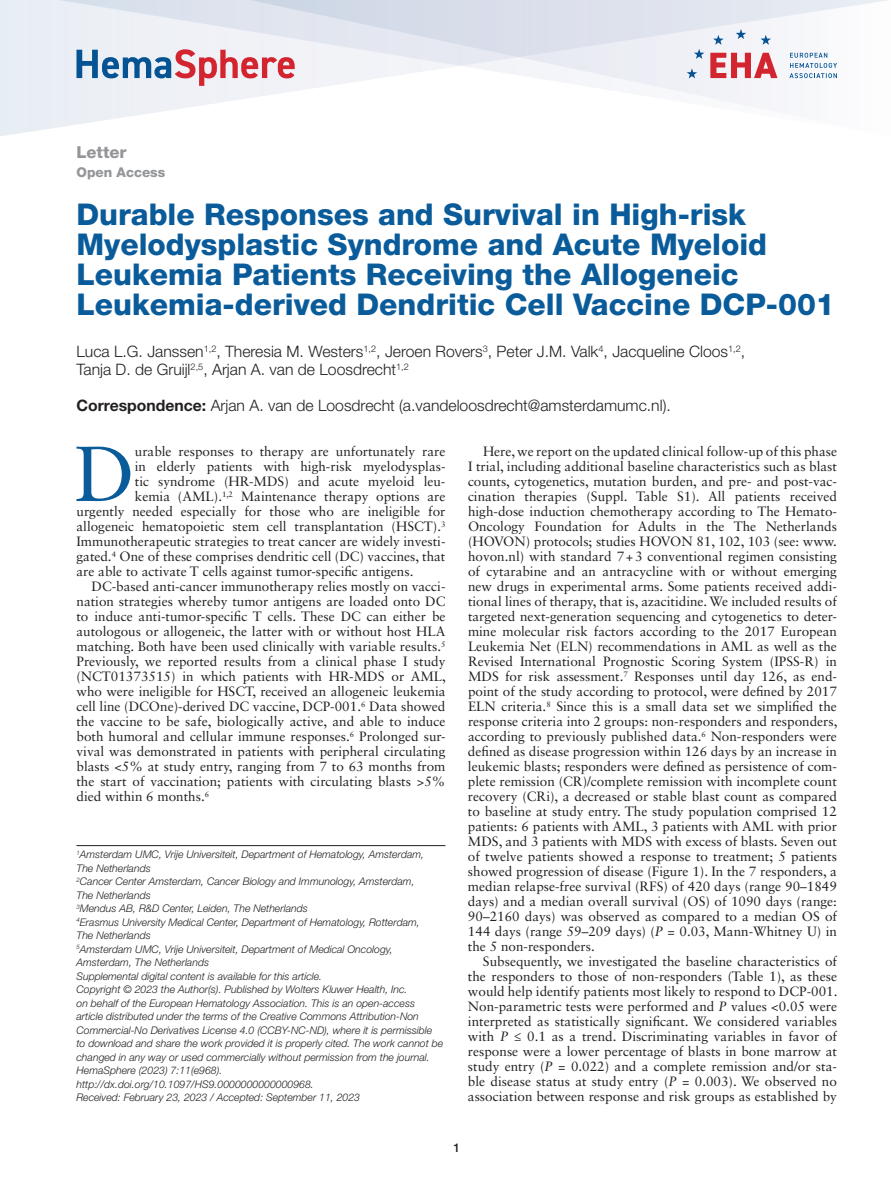
<style>
.page{position:relative;width:891px;height:1188px;background:#fff}
.page>*{position:absolute;margin:0;border:0;box-sizing:border-box;transform-origin:0 0}
.t1{font:78px "Sabon LT Std";color:#0a5b9a}
.t2{font:800 30px/30px "Helvetica Neue LT Std";color:#0a5b9a}
.t3{font:800 16.5px "Helvetica Neue LT Std";color:#939598}
.t4{font:300 15.75px/18px "Helvetica Neue LT Std";color:#231f20}
.t5{font:13.5px/15px "Sabon LT Std";color:#231f20;text-align:justify}
.t6{font:800 13.5px "Helvetica Neue LT Std";color:#939598}
.t7{font:500 12px "Helvetica Neue LT Std";color:#231f20}
.t8{font:italic 300 10.5px/13.5px "Helvetica Neue LT Std";color:#231f20}
.s1{font-weight:700}
.s2{font-style:italic}
</style>
<div class="page">
<div style="left:1px;top:0;width:58px;height:136px;background:#e8eef4"></div>
<svg style="left:59px;top:0;width:829px;height:127px"></svg>
<svg style="left:0;top:0;width:1px;height:136px"></svg>
<svg style="left:710px;top:53px;width:68px;height:25px"></svg>
<svg style="left:789px;top:53px;width:48px;height:25px"></svg>
<svg style="left:761px;top:35px;width:10px;height:10px"></svg>
<svg style="left:713px;top:35px;width:11px;height:10px"></svg>
<svg style="left:736px;top:29px;width:10px;height:10px"></svg>
<svg style="left:694px;top:49px;width:10px;height:10px"></svg>
<svg style="left:687px;top:68px;width:10px;height:10px"></svg>
<svg style="left:76px;top:49px;width:219px;height:37px"></svg>
<hr style="left:76px;top:845px;width:370px;height:1px;background:#231f20">
<p class="t3" style="left:76px;top:142px;width:52px">Letter</p>
<p class="t6" style="left:76px;top:164px;width:90px">Open Access</p>
<h2 class="t2" style="left:76px;top:199px;width:760px">Durable Responses and Survival in High-risk Myelodysplastic Syndrome and Acute Myeloid Leukemia Patients Receiving the Allogeneic Leukemia-derived Dendritic Cell Vaccine DCP-001</h2>
<p class="t4" style="left:76px;top:342px;width:670px">Luca L.G. Janssen<sup>1,2</sup>, Theresia M. Westers<sup>1,2</sup>, Jeroen Rovers<sup>3</sup>, Peter J.M. Valk<sup>4</sup>, Jacqueline Cloos<sup>1,2</sup>,<br>Tanja D. de Gruijl<sup>2,5</sup>, Arjan A. van de Loosdrecht<sup>1,2</sup></p>
<p class="t4" style="left:76px;top:396px;width:596px"><span class="s1">Correspondence:</span> Arjan A. van de Loosdrecht (a.vandeloosdrecht@amsterdamumc.nl).</p>
<h1 class="t1" style="left:74px;top:427px;width:62px">D</h1>
<p class="t5" style="left:135px;top:444px;width:312px">urable responses to therapy are unfortunately rare</p>
<p class="t5" style="left:468px;top:444px;width:371px;text-indent:15px">Here, we report on the updated clinical follow-up of this phase I trial, including additional baseline characteristics such as blast counts, cytogenetics, mutation burden, and pre- and post-vac&shy;cination therapies (Suppl. Table S1). All patients received high-dose induction chemotherapy according to The Hemato-Oncology Foundation for Adults in the The Netherlands (HOVON) protocols; studies HOVON 81, 102, 103 (see: www. hovon.nl) with standard 7+3 conventional regimen consisting of cytarabine and an antracycline with or without emerging new drugs in experimental arms. Some patients received addi&shy;tional lines of therapy, that is, azacitidine. We included results of targeted next-generation sequencing and cytogenetics to deter&shy;mine molecular risk factors according to the 2017 European Leukemia Net (ELN) recommendations in AML as well as the Revised International Prognostic Scoring System (IPSS-R) in MDS for risk assessment.<sup>7</sup> Responses until day 126, as end&shy;point of the study according to protocol, were defined by 2017<br>ELN criteria.<sup>8</sup> Since this is a small data set we simplified the response criteria into 2 groups: non-responders and responders, according to previously published data.<sup>6</sup> Non-responders were defined as disease progression within 126 days by an increase in leukemic blasts; responders were defined as persistence of com&shy;plete remission (CR)/complete remission with incomplete count recovery (CRi), a decreased or stable blast count as compared to baseline at study entry. The study population comprised 12 patients: 6 patients with AML, 3 patients with AML with prior MDS, and 3 patients with MDS with excess of blasts. Seven out of twelve patients showed a response to treatment; 5 patients showed progression of disease (Figure 1). In the 7 responders, a median relapse-free survival (RFS) of 420 days (range 90–1849 days) and a median overall survival (OS) of 1090 days (range:<br>90–2160 days) was observed as compared to a median OS of 144 days (range 59–209 days) (<span class="s2">P</span> = 0.03, Mann-Whitney U) in the 5 non-responders.</p>
<p class="t5" style="left:468px;top:954px;width:371px;text-indent:15px">Subsequently, we investigated the baseline characteristics of the responders to those of non-responders (Table 1), as these would help identify patients most likely to respond to DCP-001.<br>Non-parametric tests were performed and <span class="s2">P</span> values &lt;0.05 were interpreted as statistically significant. We considered variables with <span class="s2">P</span> ≤ 0.1 as a trend. Discriminating variables in favor of response were a lower percentage of blasts in bone marrow at study entry (<span class="s2">P</span> = 0.022) and a complete remission and/or sta&shy;ble disease status at study entry (<span class="s2">P</span> = 0.003). We observed no association between response and risk groups as established by</p>
<p class="t5" style="left:135px;top:459px;width:312px">in elderly patients with high-risk myelodysplas-</p>
<p class="t5" style="left:135px;top:474px;width:312px">tic syndrome (HR-MDS) and acute myeloid leu-</p>
<p class="t5" style="left:135px;top:489px;width:312px">kemia (AML).<sup>1,2</sup> Maintenance therapy options are</p>
<p class="t5" style="left:76px;top:504px;width:371px">urgently needed especially for those who are ineligible for</p>
<p class="t5" style="left:76px;top:519px;width:371px">allogeneic hematopoietic stem cell transplantation (HSCT).<sup>3</sup></p>
<p class="t5" style="left:77px;top:534px;width:371px">Immunotherapeutic strategies to treat cancer are widely investi-</p>
<p class="t5" style="left:77px;top:549px;width:370px">gated.<sup>4</sup> One of these comprises dendritic cell (DC) vaccines, that</p>
<p class="t5" style="left:77px;top:564px;width:338px">are able to activate T cells against tumor-specific antigens.</p>
<p class="t5" style="left:92px;top:579px;width:356px">DC-based anti-cancer immunotherapy relies mostly on vacci-</p>
<p class="t5" style="left:77px;top:594px;width:371px">nation strategies whereby tumor antigens are loaded onto DC</p>
<p class="t5" style="left:77px;top:609px;width:371px">to induce anti-tumor-specific T cells. These DC can either be</p>
<p class="t5" style="left:77px;top:624px;width:370px">autologous or allogeneic, the latter with or without host HLA</p>
<p class="t5" style="left:77px;top:639px;width:370px">matching. Both have been used clinically with variable results.<sup>5</sup></p>
<p class="t5" style="left:77px;top:654px;width:370px">Previously, we reported results from a clinical phase I study</p>
<p class="t5" style="left:77px;top:669px;width:371px">(NCT01373515) in which patients with HR-MDS or AML,</p>
<p class="t5" style="left:77px;top:684px;width:371px">who were ineligible for HSCT, received an allogeneic leukemia</p>
<p class="t5" style="left:77px;top:699px;width:370px">cell line (DCOne)-derived DC vaccine, DCP-001.<sup>6</sup> Data showed</p>
<p class="t5" style="left:76px;top:714px;width:370px">the vaccine to be safe, biologically active, and able to induce</p>
<p class="t5" style="left:76px;top:729px;width:371px">both humoral and cellular immune responses.<sup>6</sup> Prolonged sur-</p>
<p class="t5" style="left:77px;top:744px;width:371px">vival was demonstrated in patients with peripheral circulating</p>
<p class="t5" style="left:77px;top:759px;width:370px">blasts &lt;5% at study entry, ranging from 7 to 63 months from</p>
<p class="t5" style="left:77px;top:774px;width:370px">the start of vaccination; patients with circulating blasts &gt;5%</p>
<p class="t5" style="left:77px;top:789px;width:134px">died within 6 months.<sup>6</sup></p>
<p class="t8" style="left:76px;top:847px;width:368px"><sup>1</sup>Amsterdam UMC, Vrije Universiteit, Department of Hematology, Amsterdam, The Netherlands<br><sup>2</sup>Cancer Center Amsterdam, Cancer Biology and Immunology, Amsterdam,<br>The Netherlands<br><sup>3</sup>Mendus AB, R&amp;D Center, Leiden, The Netherlands<br><sup>4</sup>Erasmus University Medical Center, Department of Hematology, Rotterdam,<br>The Netherlands<br><sup>5</sup>Amsterdam UMC, Vrije Universiteit, Department of Medical Oncology, Amsterdam, The Netherlands<br>Supplemental digital content is available for this article.<br>Copyright © 2023 the Author(s). Published by Wolters Kluwer Health, Inc.<br>on behalf of the European Hematology Association. This is an open-access article distributed under the terms of the Creative Commons Attribution-Non Commercial-No Derivatives License 4.0 (CCBY-NC-ND), where it is permissible to download and share the work provided it is properly cited. The work cannot be changed in any way or used commercially without permission from the journal.<br>HemaSphere (2023) 7:11(e968). http://dx.doi.org/10.1097/HS9.0000000000000968.<br>Received: February 23, 2023 / Accepted: September 11, 2023</p>
<p class="t7" style="left:453px;top:1140px;width:8px">1</p>
</div>
